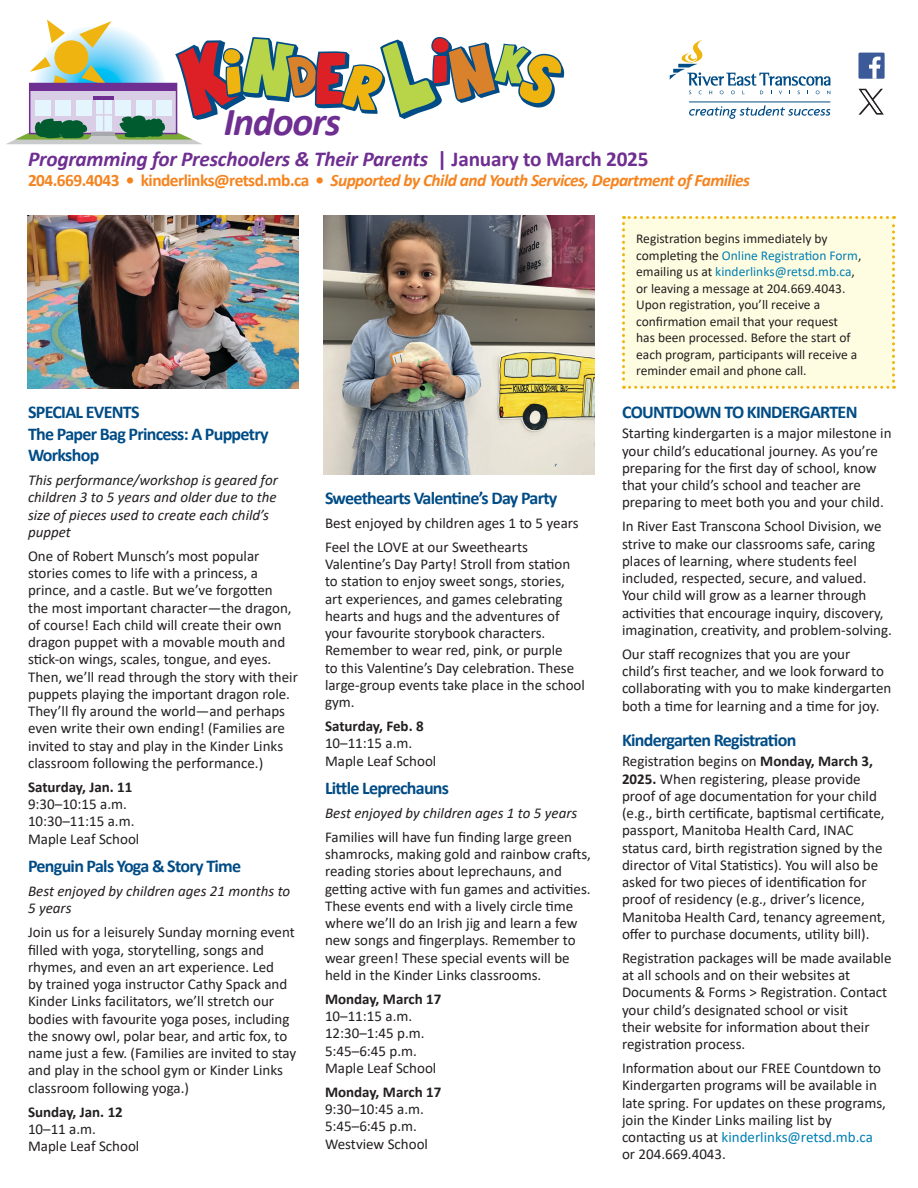
<style>
.page{position:relative;width:918px;height:1188px;background:#fff}
.page>*{position:absolute;margin:0;border:0;box-sizing:border-box;transform-origin:0 0}
.t1{font:italic 700 39.75px "Calibri";letter-spacing:-.03em;color:#6f2e91}
.t2{font:italic 700 21.3px "Calibri";letter-spacing:-.01em;color:#6f2e91}
.bod{font:700 18px/21.6px "Calibri";letter-spacing:-.04em;color:#004c86}
.t3{font:italic 700 17.4px "Calibri";letter-spacing:-.03em;color:#f5841f}
.bod-2{font:15px/17.2px "Calibri";color:#231f20}
.bod-3{font:italic 15px/17.2px "Calibri";color:#231f20}
.bod-4{font:13.5px/16.5px "Calibri";color:#231f20}
.s1{font-style:normal}
.s2{font-weight:700}
.s3{color:#007fb5}
</style>
<div class="page">
<svg style="left:670px;top:40px;width:160px;height:54px"></svg>
<svg style="left:689px;top:105px;width:141px;height:14px"></svg>
<hr style="left:689px;top:102px;width:141px;height:1px;background:#004c86">
<div style="left:858px;top:53px;width:27px;height:26px;background:#3c5a9a"></div>
<svg style="left:869px;top:57px;width:12px;height:22px"></svg>
<svg style="left:859px;top:89px;width:25px;height:26px"></svg>
<svg style="left:6px;top:20px;width:558px;height:124px"></svg>
<img style="left:28px;top:216px;width:271px;height:173px">
<img style="left:323px;top:216px;width:272px;height:259px">
<div style="left:622px;top:216px;width:273px;height:173px;background:#fffde1"></div>
<h1 class="t1" style="left:224px;top:93px;width:118px">Indoors</h1>
<h2 class="t2" style="left:28px;top:143px;width:622px">Programming for Preschoolers &amp; Their Parents <span class="s1">| January to March 2025</span></h2>
<p class="t3" style="left:28px;top:168px;width:723px"><span class="s1">204.669.4043 • kinderlinks@retsd.mb.ca •</span> Supported by Child and Youth Services, Department of Families</p>
<p class="bod" style="left:28px;top:401px;width:113px">SPECIAL EVENTS</p>
<p class="bod" style="left:28px;top:423px;width:242px">The Paper Bag Princess: A Puppetry<br>Workshop</p>
<p class="bod-3" style="left:28px;top:471px;width:251px">This performance/workshop is geared for children 3 to 5 years and older due to the size of pieces used to create each child’s puppet</p>
<p class="bod-2" style="left:28px;top:547px;width:271px">One of Robert Munsch’s most popular stories comes to life with a princess, a prince, and a castle. But we’ve forgotten<br>the most important character—the dragon, of course! Each child will create their own dragon puppet with a movable mouth and stick-on wings, scales, tongue, and eyes.<br>Then, we’ll read through the story with their puppets playing the important dragon role.<br>They’ll fly around the world—and perhaps even write their own ending! (Families are invited to stay and play in the Kinder Links classroom following the performance.)</p>
<p class="bod-2" style="left:28px;top:778px;width:113px"><span class="s2">Saturday, Jan. 11<br></span>9:30–10:15 a.m.<br>10:30–11:15 a.m.<br>Maple Leaf School</p>
<p class="bod" style="left:28px;top:855px;width:215px">Penguin Pals Yoga &amp; Story Time</p>
<p class="bod-3" style="left:28px;top:882px;width:264px">Best enjoyed by children ages 21 months to<br>5 years</p>
<p class="bod-2" style="left:28px;top:923px;width:270px">Join us for a leisurely Sunday morning event filled with yoga, storytelling, songs and rhymes, and even an art experience. Led<br>by trained yoga instructor Cathy Spack and Kinder Links facilitators, we’ll stretch our bodies with favourite yoga poses, including the snowy owl, polar bear, and artic fox, to name just a few. (Families are invited to stay and play in the school gym or Kinder Links classroom following yoga.)</p>
<p class="bod-2" style="left:28px;top:1103px;width:113px"><span class="s2">Sunday, Jan. 12<br></span>10–11 a.m.<br>Maple Leaf School</p>
<p class="bod" style="left:325px;top:487px;width:234px">Sweethearts Valentine’s Day Party</p>
<p class="bod-2" style="left:325px;top:514px;width:255px">Best enjoyed by children ages 1 to 5 years</p>
<p class="bod-2" style="left:325px;top:538px;width:261px">Feel the LOVE at our Sweethearts Valentine’s Day Party! Stroll from station to station to enjoy sweet songs, stories, art experiences, and games celebrating hearts and hugs and the adventures of your favourite storybook characters.<br>Remember to wear red, pink, or purple<br>to this Valentine’s Day celebration. These large-group events take place in the school gym.</p>
<p class="bod-2" style="left:325px;top:717px;width:113px"><span class="s2">Saturday, Feb. 8<br></span>10–11:15 a.m.<br>Maple Leaf School</p>
<p class="bod" style="left:325px;top:777px;width:126px">Little Leprechauns</p>
<p class="bod-3" style="left:325px;top:804px;width:254px">Best enjoyed by children ages 1 to 5 years</p>
<p class="bod-2" style="left:325px;top:828px;width:268px">Families will have fun finding large green shamrocks, making gold and rainbow crafts, reading stories about leprechauns, and getting active with fun games and activities.<br>These events end with a lively circle time where we’ll do an Irish jig and learn a few new songs and fingerplays. Remember to wear green! These special events will be held in the Kinder Links classrooms.</p>
<p class="bod-2" style="left:325px;top:990px;width:118px"><span class="s2">Monday, March 17<br></span>10–11:15 a.m.<br>12:30–1:45 p.m.<br>5:45–6:45 p.m.<br>Maple Leaf School</p>
<p class="bod-2" style="left:325px;top:1083px;width:118px"><span class="s2">Monday, March 17<br></span>9:30–10:45 a.m.<br>5:45–6:45 p.m.<br>Westview School</p>
<p class="bod-4" style="left:636px;top:230px;width:227px">Registration begins immediately by completing the <span class="s3">Online Registration Form</span>, emailing us at <span class="s3">kinderlinks@retsd.mb.ca</span>, or leaving a message at 204.669.4043.<br>Upon registration, you’ll receive a confirmation email that your request<br>has been processed. Before the start of each program, participants will receive a reminder email and phone call.</p>
<p class="bod" style="left:622px;top:401px;width:237px">COUNTDOWN TO KINDERGARTEN</p>
<p class="bod-2" style="left:622px;top:424px;width:271px">Starting kindergarten is a major milestone in your child’s educational journey. As you’re preparing for the first day of school, know that your child’s school and teacher are preparing to meet both you and your child.</p>
<p class="bod-2" style="left:622px;top:517px;width:271px">In River East Transcona School Division, we strive to make our classrooms safe, caring places of learning, where students feel included, respected, secure, and valued.<br>Your child will grow as a learner through activities that encourage inquiry, discovery, imagination, creativity, and problem-solving.</p>
<p class="bod-2" style="left:622px;top:645px;width:271px">Our staff recognizes that you are your child’s first teacher, and we look forward to collaborating with you to make kindergarten both a time for learning and a time for joy.</p>
<p class="bod" style="left:622px;top:729px;width:176px">Kindergarten Registration</p>
<p class="bod-2" style="left:622px;top:752px;width:265px">Registration begins on <span class="s2">Monday, March 3, 2025.</span> When registering, please provide proof of age documentation for your child (e.g., birth certificate, baptismal certificate, passport, Manitoba Health Card, INAC status card, birth registration signed by the director of Vital Statistics). You will also be asked for two pieces of identification for proof of residency (e.g., driver’s licence, Manitoba Health Card, tenancy agreement, offer to purchase documents, utility bill).</p>
<p class="bod-2" style="left:622px;top:949px;width:271px">Registration packages will be made available at all schools and on their websites at Documents &amp; Forms &gt; Registration. Contact your child’s designated school or visit<br>their website for information about their registration process.</p>
<p class="bod-2" style="left:622px;top:1059px;width:266px">Information about our FREE Countdown to Kindergarten programs will be available in late spring. For updates on these programs, join the Kinder Links mailing list by contacting us at <span class="s3">kinderlinks@retsd.mb.ca </span>or 204.669.4043.</p>
</div>
